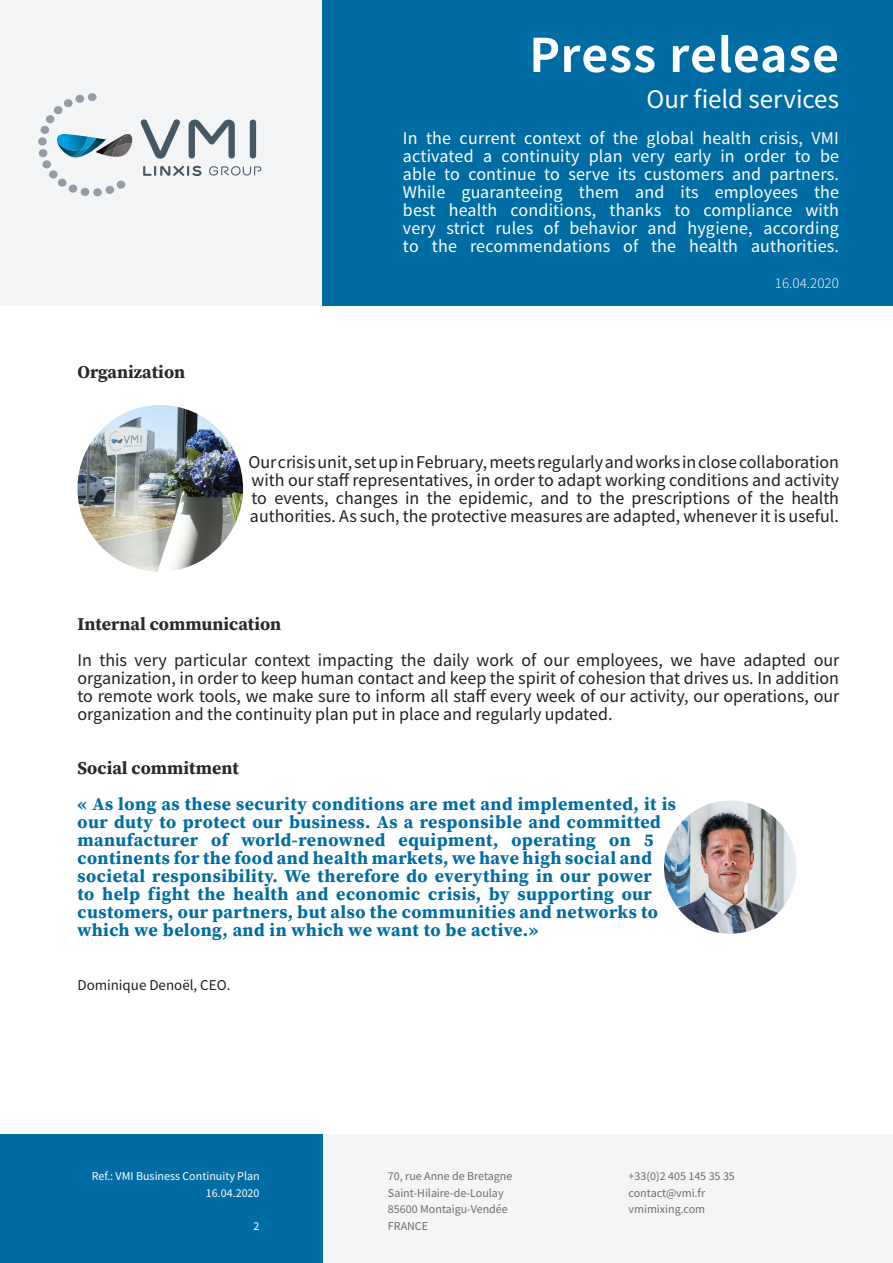
<style>
.page{position:relative;width:893px;height:1263px;background:#fff}
.page>*{position:absolute;margin:0;border:0;box-sizing:border-box;transform-origin:0 0}
.Headline{font:52.5px "Source Sans Variable";letter-spacing:.055em;color:#fff}
.Headline-2{font:27px "Source Sans Variable";letter-spacing:.015em;color:#fff}
.Corps_de_texte_-_Esp{font:18px/18px "Source Sans Variable";letter-spacing:.02em;color:#231f20;text-align:justify}
.Corps_de_texte_-_Esp-2{font:18px/18px "Source Serif Variable";letter-spacing:.045em;color:#006ca4}
.Corps_de_texte_-_Esp-3{font:18px/18px "Source Sans Variable";letter-spacing:.03em;color:#fff;text-align:justify}
.Corps_de_texte_-_Esp-4{font:18px "Source Serif Variable";letter-spacing:.02em;color:#292a2a}
.Corps_de_texte_-_Esp-5{font:15px "Source Sans Variable";letter-spacing:.015em;color:#231f20}
.Corps_de_texte{font:15px "Source Sans Variable";letter-spacing:.005em;color:#fff}
.Corps_de_texte-2{font:12px/16.5px "Source Sans Variable";letter-spacing:.02em;color:#6c6d70}
.Corps_de_texte-3{font:12px "Source Sans Variable";letter-spacing:.025em;color:#fff}
</style>
<div class="page">
<div style="left:322px;top:0;width:571px;height:306px;background:#006ca4"></div>
<div style="left:0;top:1134px;width:323px;height:129px;background:#006ca4"></div>
<div style="left:0;top:0;width:321px;height:306px;background:#f4f5f6"></div>
<div style="left:323px;top:1134px;width:570px;height:129px;background:#f4f5f6"></div>
<svg style="left:143px;top:166px;width:59px;height:10px"></svg>
<svg style="left:209px;top:166px;width:52px;height:10px"></svg>
<svg style="left:189px;top:120px;width:46px;height:38px"></svg>
<div style="left:250px;top:120px;width:6px;height:38px;background:#475865;border-radius:3px"></div>
<svg style="left:141px;top:119px;width:39px;height:40px"></svg>
<svg style="left:38px;top:93px;width:95px;height:103px"></svg>
<img style="left:77px;top:405px;width:166px;height:167px">
<img style="left:664px;top:800px;width:132px;height:134px;border-radius:66px">
<p class="Headline" style="left:529px;top:23px;width:309px">Press release</p>
<p class="Headline-2" style="left:647px;top:83px;width:193px">Our field services</p>
<p class="Corps_de_texte_-_Esp-4" style="left:77px;top:360px;width:109px">Organization</p>
<p class="Corps_de_texte_-_Esp-3" style="left:403px;top:129px;width:437px">In the current context of the global health crisis, VMI activated a continuity plan very early in order to be able to continue to serve its customers and partners.<br>While guaranteeing them and its employees the best health conditions, thanks to compliance with very strict rules of behavior and hygiene, according to the recommendations of the health authorities.</p>
<p class="Corps_de_texte" style="left:775px;top:274px;width:65px">16.04.2020</p>
<p class="Corps_de_texte_-_Esp" style="left:248px;top:453px;width:592px">Our crisis unit, set up in February, meets regularly and works in close collaboration with our staff representatives, in order to adapt working conditions and activity to events, changes in the epidemic, and to the prescriptions of the health authorities. As such, the protective measures are adapted, whenever it is useful.</p>
<p class="Corps_de_texte_-_Esp-4" style="left:77px;top:612px;width:205px">Internal communication</p>
<p class="Corps_de_texte_-_Esp" style="left:77px;top:651px;width:763px">In this very particular context impacting the daily work of our employees, we have adapted our organization, in order to keep human contact and keep the spirit of cohesion that drives us. In addition to remote work tools, we make sure to inform all staff every week of our activity, our operations, our organization and the continuity plan put in place and regularly updated.</p>
<p class="Corps_de_texte_-_Esp-4" style="left:77px;top:756px;width:162px">Social commitment</p>
<p class="Corps_de_texte_-_Esp-2" style="left:77px;top:795px;width:600px">« As long as these security conditions are met and implemented, it is our duty to protect our business. As a responsible and committed manufacturer of world-renowned equipment, operating on 5 continents for the food and health markets, we have high social and societal responsibility. We therefore do everything in our power<br>to help fight the health and economic crisis, by supporting our customers, our partners, but also the communities and networks to which we belong, and in which we want to be active.»</p>
<p class="Corps_de_texte_-_Esp-5" style="left:77px;top:976px;width:154px">Dominique Denoël, CEO.</p>
<p class="Corps_de_texte-3" style="left:92px;top:1169px;width:169px">Ref.: VMI Business Continuity Plan</p>
<p class="Corps_de_texte-3" style="left:206px;top:1186px;width:55px">16.04.2020</p>
<p class="Corps_de_texte-3" style="left:254px;top:1219px;width:7px">2</p>
<p class="Corps_de_texte-2" style="left:388px;top:1168px;width:126px">70, rue Anne de Bretagne</p>
<p class="Corps_de_texte-2" style="left:388px;top:1185px;width:121px">Saint-Hilaire-de-Loulay<br>85600 Montaigu-Vendée</p>
<p class="Corps_de_texte-2" style="left:388px;top:1218px;width:41px">FRANCE</p>
<p class="Corps_de_texte-2" style="left:629px;top:1168px;width:108px">+33(0)2 405 145 35 35 contact@vmi.fr</p>
<p class="Corps_de_texte-2" style="left:629px;top:1201px;width:78px">vmimixing.com</p>
</div>
